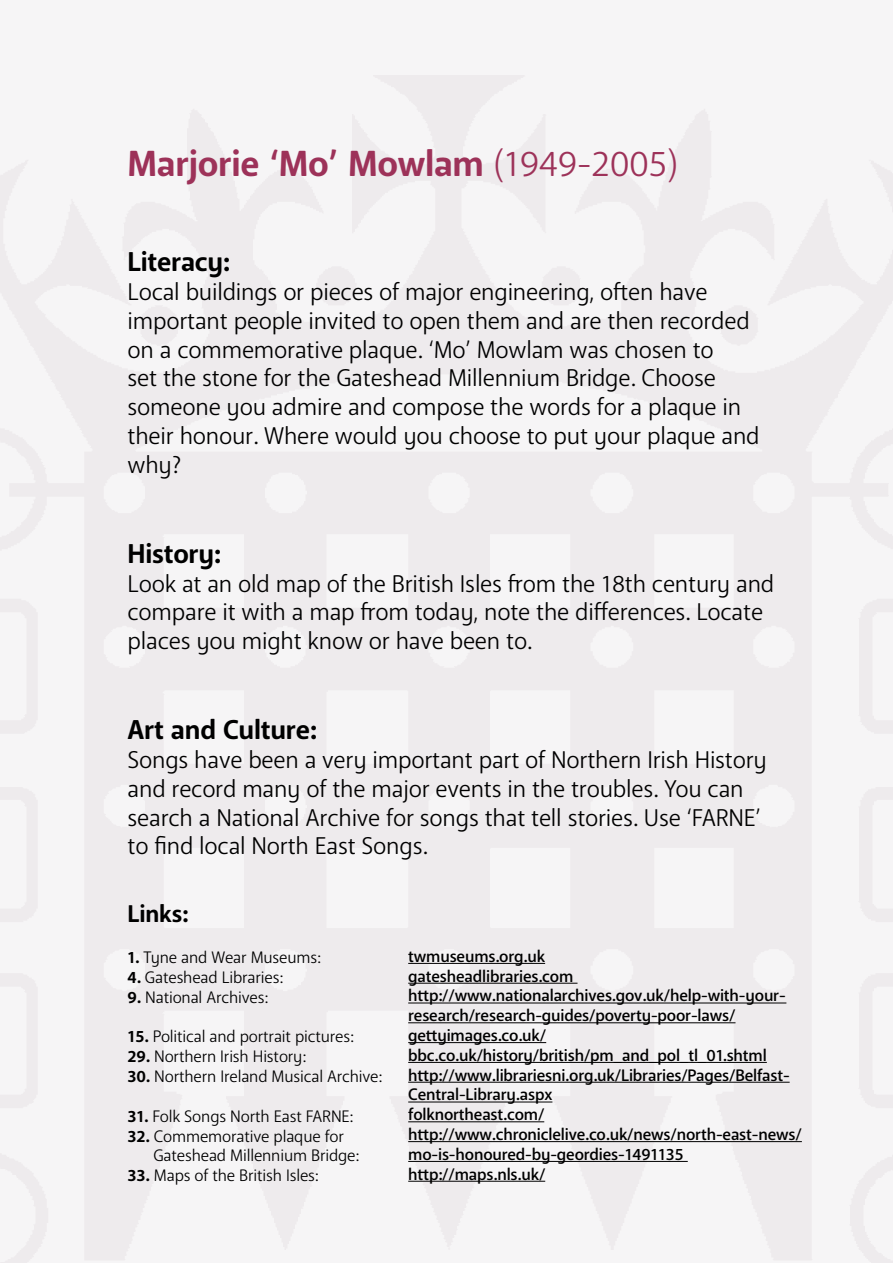
<style>
.page{position:relative;width:893px;height:1263px;background:#f6f5f6}
.page>*{position:absolute;margin:0;border:0;box-sizing:border-box;transform-origin:0 0}
.t1{font:700 36px "Anago";letter-spacing:-.01em;color:#9d3259}
.t2{font:700 27px "Anago";letter-spacing:-.01em;color:#000}
.t3{font:24px/28.8px "Anago";letter-spacing:-.01em;color:#000}
.t4{font:700 24px "Anago";letter-spacing:-.01em;color:#000}
.t5{font:500 16.5px/19.8px "Anago";letter-spacing:-.01em;color:#000}
.t6{font:16.5px "Anago";letter-spacing:-.01em;color:#000}
.s1{font-weight:400}
.s2{font-weight:700}
</style>
<div class="page">
<hr style="left:408px;top:963px;width:137px;height:1px;background:#000">
<hr style="left:408px;top:983px;width:169px;height:1px;background:#000">
<hr style="left:408px;top:1002px;width:378px;height:1px;background:#000">
<hr style="left:408px;top:1022px;width:327px;height:1px;background:#000">
<hr style="left:408px;top:1042px;width:138px;height:1px;background:#000">
<hr style="left:408px;top:1062px;width:359px;height:1px;background:#000">
<hr style="left:408px;top:1082px;width:382px;height:1px;background:#000">
<hr style="left:408px;top:1101px;width:144px;height:1px;background:#000">
<hr style="left:408px;top:1121px;width:136px;height:1px;background:#000">
<hr style="left:408px;top:1141px;width:394px;height:1px;background:#000">
<hr style="left:408px;top:1161px;width:280px;height:1px;background:#000">
<hr style="left:408px;top:1181px;width:137px;height:1px;background:#000">
<h1 class="t1" style="left:128px;top:141px;width:552px">Marjorie ‘Mo’ Mowlam <span class="s1">(1949-2005)</span></h1>
<h3 class="t2" style="left:128px;top:245px;width:104px">Literacy:</h3>
<p class="t3" style="left:128px;top:278px;width:634px">Local buildings or pieces of major engineering, often have important people invited to open them and are then recorded on a commemorative plaque. ‘Mo’ Mowlam was chosen to<br>set the stone for the Gateshead Millennium Bridge. Choose someone you admire and compose the words for a plaque in their honour. Where would you choose to put your plaque and why?</p>
<h3 class="t2" style="left:128px;top:536px;width:95px">History:</h3>
<p class="t3" style="left:128px;top:569px;width:648px">Look at an old map of the British Isles from the 18th century and compare it with a map from today, note the differences. Locate places you might know or have been to.</p>
<h3 class="t2" style="left:128px;top:713px;width:191px">Art and Culture:</h3>
<p class="t3" style="left:128px;top:746px;width:641px">Songs have been a very important part of Northern Irish History and record many of the major events in the troubles. You can search a National Archive for songs that tell stories. Use ‘FARNE’ to find local North East Songs.</p>
<h4 class="t4" style="left:128px;top:898px;width:62px">Links:</h4>
<p class="t6" style="left:128px;top:947px;width:195px"><span class="s2">1.</span> Tyne and Wear Museums:</p>
<p class="t5" style="left:408px;top:946px;width:138px">twmuseums.org.uk</p>
<p class="t6" style="left:128px;top:967px;width:157px"><span class="s2">4.</span> Gateshead Libraries:</p>
<p class="t5" style="left:408px;top:966px;width:167px">gatesheadlibraries.com</p>
<p class="t6" style="left:128px;top:987px;width:142px"><span class="s2">9.</span> National Archives:</p>
<p class="t5" style="left:408px;top:986px;width:379px">http://www.nationalarchives.gov.uk/help-with-your&shy;research/research-guides/poverty-poor-laws/</p>
<p class="t6" style="left:128px;top:1026px;width:228px"><span class="s2">15.</span> Political and portrait pictures:</p>
<p class="t5" style="left:408px;top:1025px;width:139px">gettyimages.co.uk/</p>
<p class="t6" style="left:128px;top:1046px;width:180px"><span class="s2">29.</span> Northern Irish History:</p>
<p class="t5" style="left:408px;top:1045px;width:360px">bbc.co.uk/history/british/pm_and_pol_tl_01.shtml</p>
<p class="t6" style="left:128px;top:1066px;width:256px"><span class="s2">30.</span> Northern Ireland Musical Archive:</p>
<p class="t5" style="left:408px;top:1065px;width:383px">http://www.librariesni.org.uk/Libraries/Pages/Belfast-<br>Central-Library.aspx</p>
<p class="t6" style="left:128px;top:1106px;width:227px"><span class="s2">31.</span> Folk Songs North East FARNE:</p>
<p class="t5" style="left:408px;top:1105px;width:138px">folknortheast.com/</p>
<p class="t6" style="left:128px;top:1125px;width:218px"><span class="s2">32.</span> Commemorative plaque for</p>
<p class="t5" style="left:408px;top:1124px;width:395px">http://www.chroniclelive.co.uk/news/north-east-news/</p>
<p class="t6" style="left:153px;top:1145px;width:207px">Gateshead Millennium Bridge:</p>
<p class="t5" style="left:408px;top:1144px;width:277px">mo-is-honoured-by-geordies-1491135</p>
<p class="t6" style="left:128px;top:1165px;width:192px"><span class="s2">33.</span> Maps of the British Isles:</p>
<p class="t5" style="left:408px;top:1164px;width:139px">http://maps.nls.uk/</p>
</div>
